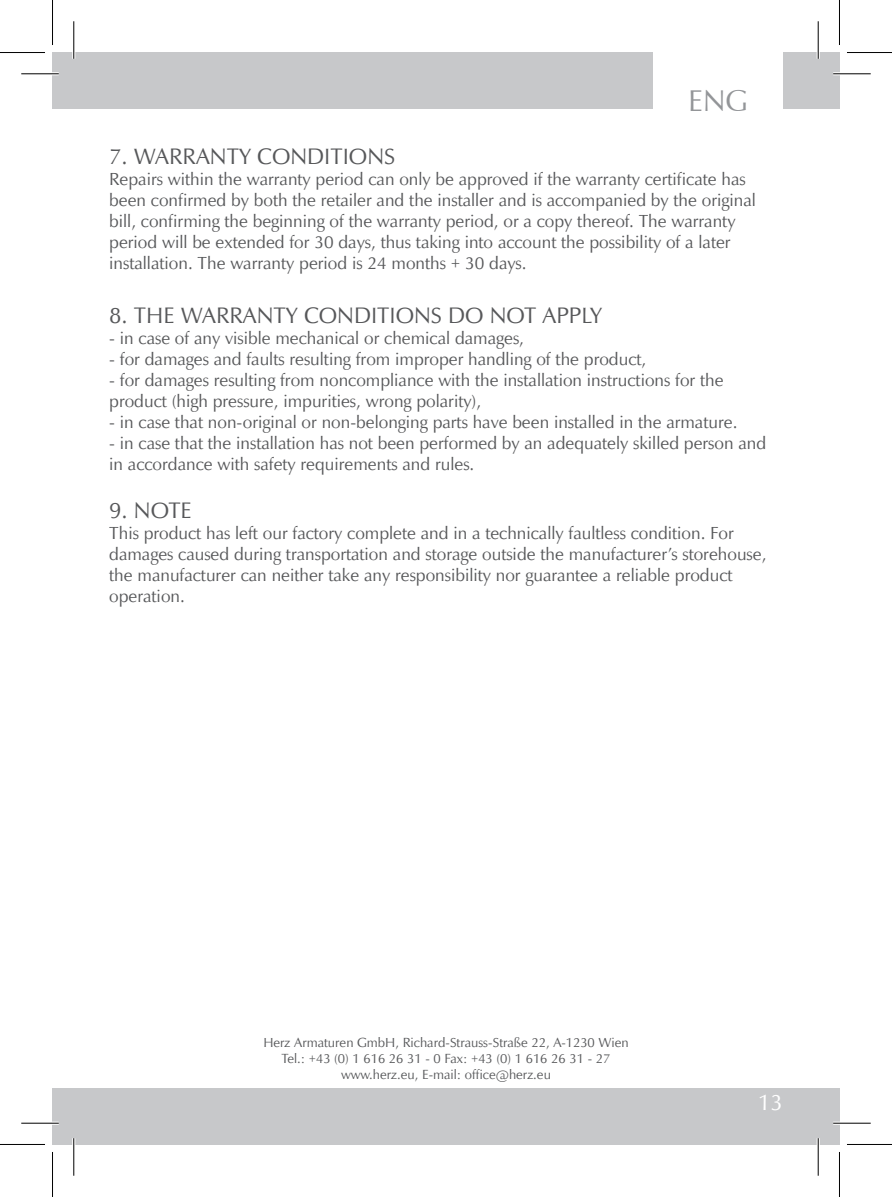
<style>
.page{position:relative;width:892px;height:1197px;background:#fff}
.page>*{position:absolute;margin:0;border:0;box-sizing:border-box;transform-origin:0 0}
.t1{font:30px "Zapf Humanist 601 BT";color:#939598}
.t2{font:22.5px "Zapf Humanist 601 TL";color:#57585a}
.t3{font:22.5px "Zapf Humanist 601 TL";color:#fff}
.t4{font:17.5px/21px "Zapf Humanist 601 TL";color:#57585a}
.t5{font:13.25px/16px "Zapf Humanist 601 TL";color:#57585a;text-align:center}
</style>
<div class="page">
<div style="left:52px;top:1087px;width:787px;height:57px;background:#c7c8ca"></div>
<div style="left:52px;top:52px;width:787px;height:57px;background:#c7c8ca"></div>
<div style="left:653px;top:52px;width:129px;height:60px;background:#fff"></div>
<hr style="left:21px;top:72px;width:38px;height:3px;background:#fff">
<hr style="left:833px;top:72px;width:37px;height:3px;background:#fff">
<hr style="left:21px;top:1121px;width:38px;height:3px;background:#fff">
<hr style="left:833px;top:1121px;width:37px;height:3px;background:#fff">
<hr style="left:72px;top:21px;width:3px;height:38px;background:#fff">
<hr style="left:72px;top:1138px;width:3px;height:37px;background:#fff">
<hr style="left:816px;top:21px;width:3px;height:38px;background:#fff">
<hr style="left:816px;top:1138px;width:3px;height:37px;background:#fff">
<hr style="left:21px;top:73px;width:38px;height:1px;background:#000">
<hr style="left:833px;top:73px;width:37px;height:1px;background:#000">
<hr style="left:21px;top:1122px;width:38px;height:1px;background:#000">
<hr style="left:833px;top:1122px;width:37px;height:1px;background:#000">
<hr style="left:73px;top:21px;width:1px;height:38px;background:#000">
<hr style="left:73px;top:1138px;width:1px;height:37px;background:#000">
<hr style="left:817px;top:21px;width:1px;height:38px;background:#000">
<hr style="left:817px;top:1138px;width:1px;height:37px;background:#000">
<hr style="left:0;top:52px;width:45px;height:1px;background:#000">
<hr style="left:847px;top:52px;width:45px;height:1px;background:#000">
<hr style="left:0;top:1143px;width:45px;height:1px;background:#000">
<hr style="left:847px;top:1143px;width:45px;height:1px;background:#000">
<hr style="left:52px;top:0;width:1px;height:45px;background:#000">
<hr style="left:52px;top:1151px;width:1px;height:45px;background:#000">
<hr style="left:839px;top:0;width:1px;height:45px;background:#000">
<hr style="left:839px;top:1151px;width:1px;height:45px;background:#000">
<h1 class="t1" style="left:688px;top:82px;width:61px">ENG</h1>
<p class="t2" style="left:109px;top:142px;width:272px">7. Warranty Conditions</p>
<p class="t4" style="left:109px;top:168px;width:648px">Repairs within the warranty period can only be approved if the warranty certificate has been confirmed by both the retailer and the installer and is accompanied by the original bill, confirming the beginning of the warranty period, or a copy thereof. The warranty period will be extended for 30 days, thus taking into account the possibility of a later installation. The warranty period is 24 months + 30 days.</p>
<p class="t2" style="left:109px;top:301px;width:483px">8. TH E WARRANTY CONDITIONS DO NOT APPLY</p>
<p class="t4" style="left:109px;top:327px;width:416px">- in case of any visible mechanical or chemical damages,</p>
<p class="t4" style="left:109px;top:348px;width:538px">- for damages and faults resulting from improper handling of the product,</p>
<p class="t4" style="left:109px;top:369px;width:616px">- for damages resulting from noncompliance with the installation instructions for the product (high pressure, impurities, wrong polarity),</p>
<p class="t4" style="left:109px;top:411px;width:629px">- in case that non-original or non-belonging parts have been installed in the armature.</p>
<p class="t4" style="left:109px;top:432px;width:658px">- in case that the installation has not been performed by an adequately skilled person and in accordance with safety requirements and rules.</p>
<p class="t2" style="left:109px;top:496px;width:84px">9. NOTE</p>
<p class="t4" style="left:109px;top:522px;width:659px">This product has left our factory complete and in a technically faultless condition. For damages caused during transportation and storage outside the manufacturer’s storehouse, the manufacturer can neither take any responsibility nor guarantee a reliable product operation.</p>
<p class="t5" style="left:263px;top:1034px;width:367px">Herz Armaturen GmbH , Richard-Strauss-Straße 22, A-1230 Wien<br>Tel.: +43 (0) 1 616 26 31 - 0 Fax: +43 (0) 1 616 26 31 - 27 www.herz.eu, E-mail: office@herz.eu</p>
<p class="t3" style="left:758px;top:1088px;width:26px">13</p>
</div>
